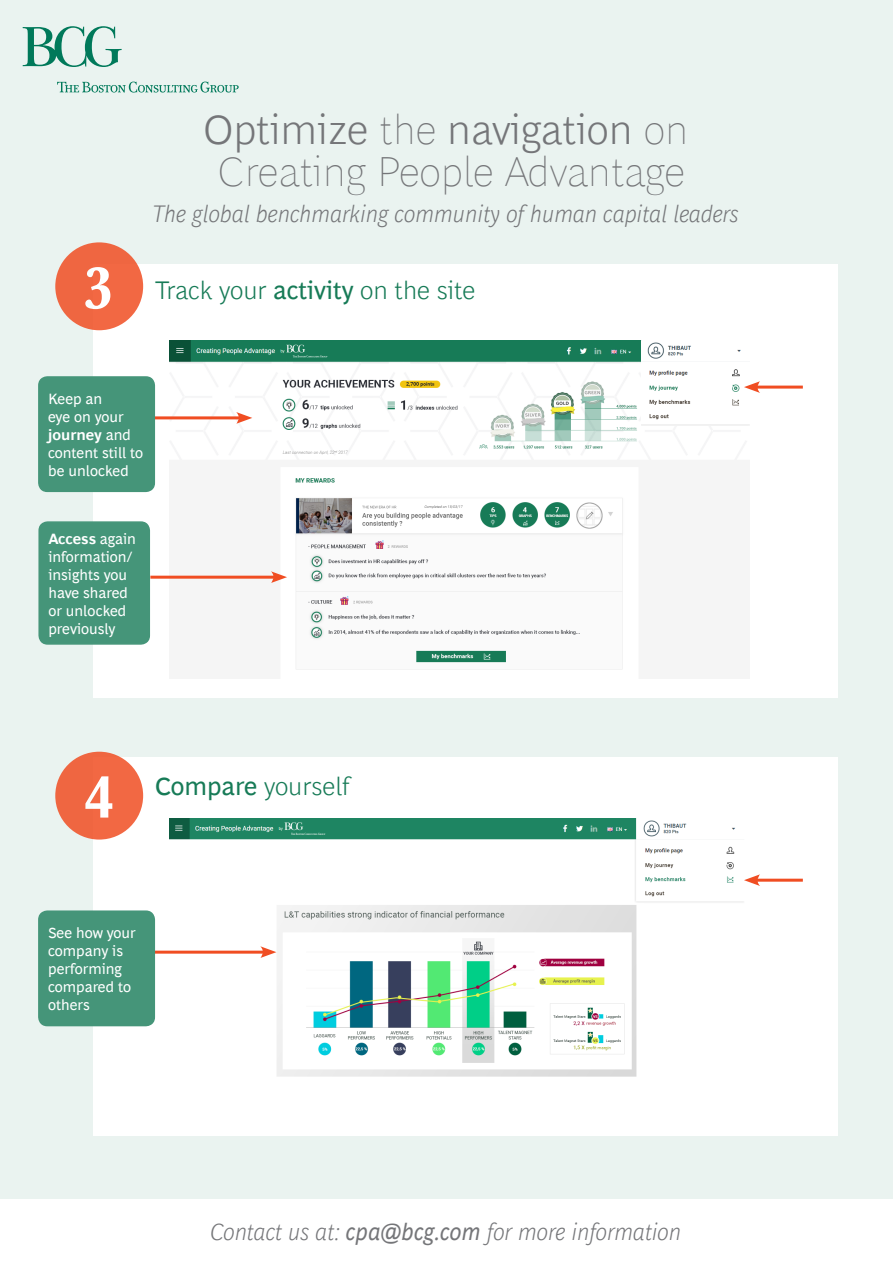
<style>
.page{position:relative;width:893px;height:1263px;background:#fff}
.page>*{position:absolute;margin:0;border:0;box-sizing:border-box;transform-origin:0 0}
.t1{font:700 59.4px "Henderson BCG Serif";color:#fff;scale:.91 1}
.t2{font:100 42px/42px "Henderson BCG Sans";color:#757679;text-align:center}
.t3{font:300 25.5px "Henderson BCG Sans";color:#177b57}
.t4{font:italic 300 24px "Henderson BCG Sans";color:#757679}
.t5{font:15px/18px "Henderson BCG Sans";color:#fff}
.s1{font-weight:300}
.s2{font-weight:400}
.s3{font-weight:700}
</style>
<div class="page">
<div style="left:0;top:0;width:893px;height:1198px;background:#eaf3f0"></div>
<div style="left:93px;top:757px;width:745px;height:379px;background:#fff"></div>
<div style="left:93px;top:264px;width:745px;height:433px;background:#fff"></div>
<img style="left:170px;top:340px;width:472px;height:330px">
<img style="left:170px;top:818px;width:574px;height:259px">
<img style="left:641px;top:341px;width:108px;height:85px">
<svg style="left:23px;top:26px;width:99px;height:41px"></svg>
<svg style="left:57px;top:82px;width:182px;height:11px"></svg>
<div style="left:39px;top:522px;width:110px;height:122px;background:#459579;border-radius:9px"></div>
<div style="left:38px;top:521px;width:112px;height:124px;border:2px solid #459579;border-radius:9px"></div>
<hr style="left:150px;top:416px;width:92px;height:3px;background:#f04d22">
<svg style="left:236px;top:412px;width:16px;height:12px"></svg>
<hr style="left:150px;top:951px;width:116px;height:3px;background:#f04d22">
<svg style="left:260px;top:946px;width:16px;height:12px"></svg>
<hr style="left:150px;top:576px;width:127px;height:3px;background:#f04d22">
<svg style="left:271px;top:571px;width:16px;height:12px"></svg>
<hr style="left:754px;top:879px;width:49px;height:3px;background:#f04d22">
<svg style="left:744px;top:874px;width:16px;height:12px"></svg>
<hr style="left:754px;top:386px;width:49px;height:3px;background:#f04d22">
<svg style="left:744px;top:381px;width:16px;height:12px"></svg>
<div style="left:39px;top:377px;width:115px;height:114px;background:#459579;border-radius:9px"></div>
<div style="left:38px;top:376px;width:117px;height:116px;border:2px solid #459579;border-radius:9px"></div>
<div style="left:39px;top:911px;width:115px;height:114px;background:#459579;border-radius:9px"></div>
<div style="left:38px;top:910px;width:117px;height:116px;border:2px solid #459579;border-radius:9px"></div>
<div style="left:55px;top:752px;width:88px;height:87px;background:#f26843;border-radius:50%"></div>
<div style="left:55px;top:242px;width:88px;height:88px;background:#ef6641;border-radius:50%"></div>
<h1 class="t1" style="left:85px;top:242px;width:32px">3</h1>
<p class="t2" style="left:204px;top:105px;width:486px"><span class="s1">Optimize</span> the <span class="s1">navigation</span> on<br>Creating People Advantage</p>
<p class="t4" style="left:153px;top:196px;width:588px">The global benchmarking community of human capital leaders</p>
<p class="t3" style="left:155px;top:272px;width:322px">Track your <span class="s2">activity</span> on the site</p>
<p class="t5" style="left:48px;top:388px;width:97px">Keep an<br>eye on your <span class="s3">journey</span> and content still to be unlocked</p>
<p class="t5" style="left:48px;top:528px;width:89px"><span class="s3">Access</span> again information/ insights you have shared or unlocked previously</p>
<h1 class="t1" style="left:85px;top:751px;width:32px">4</h1>
<p class="t3" style="left:155px;top:767px;width:196px"><span class="s2">Compare</span> yourself</p>
<p class="t5" style="left:48px;top:922px;width:89px">See how your company is performing compared to others</p>
<p class="t4" style="left:211px;top:1214px;width:472px">Contact us at: <span class="s2">cpa@bcg.com</span> for more information</p>
</div>
